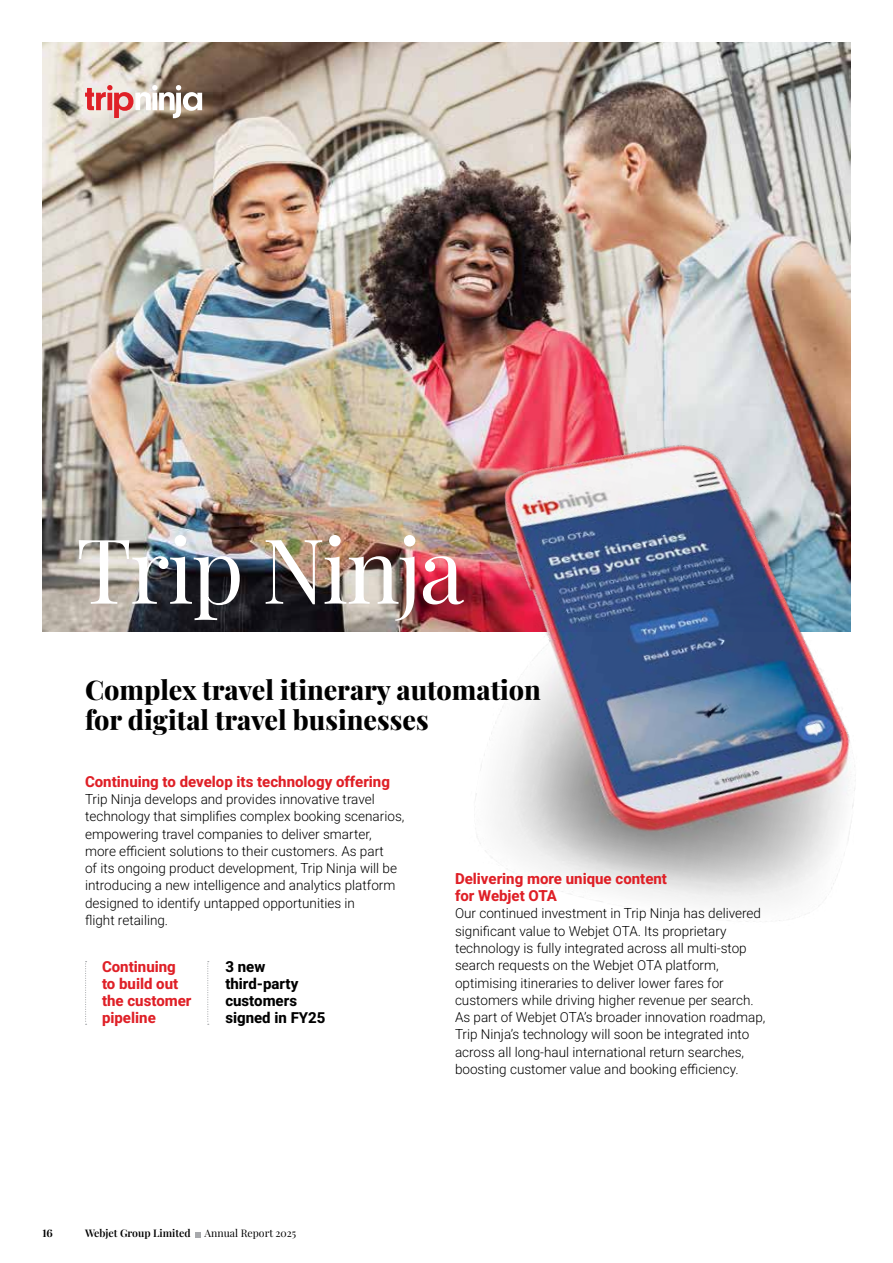
<style>
.page{position:relative;width:893px;height:1263px;background:#fff}
.page>*{position:absolute;margin:0;border:0;box-sizing:border-box;transform-origin:0 0}
.t1{font:90px "Playfair Display";letter-spacing:-.025em;color:#fff}
.t2{font:800 27px/30px "Playfair Display";color:#000}
.t3{font:800 15px/17.2px "Roboto";color:#df2027}
.t4{font:800 15px/17.2px "Roboto";color:#000}
.t5{font:300 13.5px/17.2px "Roboto";color:#000}
.t6{font:600 10.5px "Playfair Display";color:#000}
.t7{font:10.5px "Playfair Display";color:#000}
.t8{font:700 10.5px "Playfair Display";color:#000}
</style>
<div class="page">
<img style="left:43px;top:43px;width:807px;height:588px">
<svg style="left:85px;top:85px;width:117px;height:33px"></svg>
<img style="left:405px;top:307px;width:451px;height:615px">
<svg style="left:207px;top:961px;width:2px;height:64px"></svg>
<svg style="left:85px;top:961px;width:2px;height:64px"></svg>
<svg style="left:195px;top:1232px;width:5px;height:5px"></svg>
<h1 class="t1" style="left:76px;top:499px;width:390px">Trip Ninja</h1>
<h2 class="t2" style="left:85px;top:672px;width:457px">Complex travel itinerary automation for digital travel businesses</h2>
<p class="t3" style="left:85px;top:772px;width:306px">Continuing to develop its technology offering</p>
<p class="t5" style="left:85px;top:790px;width:321px">Trip Ninja develops and provides innovative travel technology that simplifies complex booking scenarios, empowering travel companies to deliver smarter, more efficient solutions to their customers. As part<br>of its ongoing product development, Trip Ninja will be introducing a new intelligence and analytics platform designed to identify untapped opportunities in<br>flight retailing.</p>
<p class="t3" style="left:102px;top:957px;width:91px">Continuing to build out the customer pipeline</p>
<p class="t4" style="left:225px;top:957px;width:102px">3 new third-party customers signed in FY25</p>
<p class="t3" style="left:455px;top:869px;width:214px">Delivering more unique content for Webjet OTA</p>
<p class="t5" style="left:455px;top:904px;width:312px">Our continued investment in Trip Ninja has delivered significant value to Webjet OTA. Its proprietary technology is fully integrated across all multi-stop search requests on the Webjet OTA platform, optimising itineraries to deliver lower fares for customers while driving higher revenue per search.<br>As part of Webjet OTA’s broader innovation roadmap, Trip Ninja’s technology will soon be integrated into across all long-haul international return searches, boosting customer value and booking efficiency.</p>
<p class="t8" style="left:43px;top:1225px;width:12px">16</p>
<p class="t6" style="left:85px;top:1225px;width:107px">Webjet Group Limited</p>
<p class="t7" style="left:205px;top:1225px;width:93px">Annual Report 2025</p>
</div>
